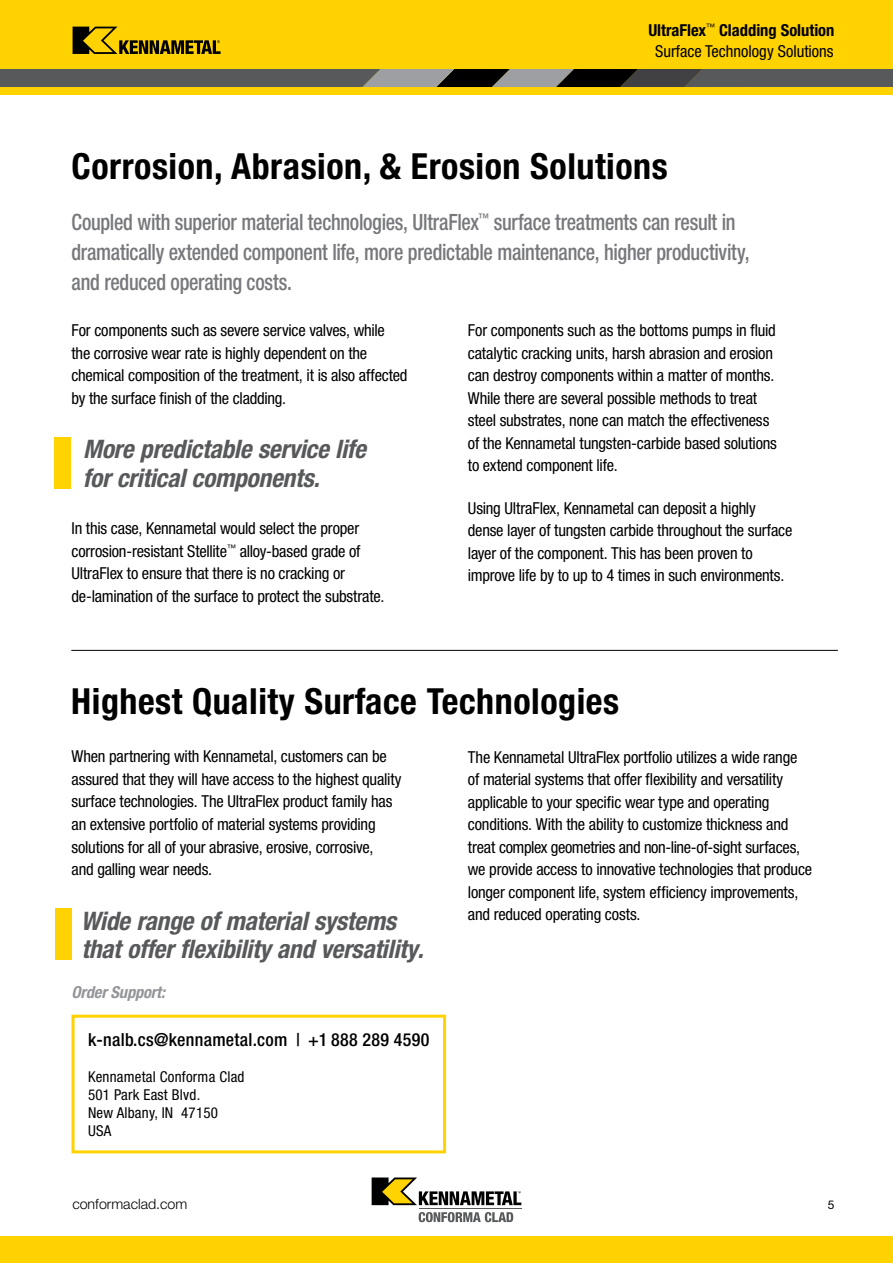
<style>
.page{position:relative;width:893px;height:1263px;background:#fff}
.page>*{position:absolute;margin:0;border:0;box-sizing:border-box;transform-origin:0 0}
.t1{font:700 condensed 36px "Helvetica Neue LT Std";letter-spacing:.015em;color:#000}
.t2{font:italic 700 condensed 25.5px/28.5px "Helvetica Neue LT Std";letter-spacing:-.01em;color:#58595b}
.t3{font:500 condensed 22.5px/30px "Helvetica Neue LT Std";letter-spacing:-.015em;color:#77787b;scale:.9 1}
.t4{font:500 condensed 18px "Helvetica Neue";letter-spacing:.015em;color:#000}
.t5{font:condensed 16.5px/22.5px "Helvetica Neue LT Std";letter-spacing:-.015em;color:#000}
.t6{font:700 condensed 16.5px "Helvetica Neue LT Std";color:#000}
.t7{font:italic 700 condensed 16.5px "Helvetica Neue";letter-spacing:-.01em;color:#939598}
.t8{font:condensed 15px/18px "Helvetica Neue";letter-spacing:.015em;color:#000}
.t9{font:300 14.25px "Helvetica Neue LT Std";color:#000}
.t10{font:12px "Helvetica Neue LT Std";color:#000}
.s1{font-family:"Helvetica Neue LT Std"}
</style>
<div class="page">
<div style="left:0;top:0;width:893px;height:94px;background:#ffd200"></div>
<div style="left:0;top:1236px;width:893px;height:27px;background:#ffd200"></div>
<svg style="left:73px;top:27px;width:148px;height:27px"></svg>
<svg style="left:0;top:69px;width:893px;height:18px;background:#555657"></svg>
<hr style="left:419px;top:1208px;width:102px;height:1px;background:#58595b">
<svg style="left:419px;top:1212px;width:94px;height:10px"></svg>
<svg style="left:372px;top:1177px;width:149px;height:28px"></svg>
<div style="left:54px;top:437px;width:17px;height:52px;background:#ffd200"></div>
<div style="left:55px;top:908px;width:17px;height:52px;background:#ffd200"></div>
<div style="left:72px;top:1015px;width:374px;height:138px;border:3px solid #ffd200"></div>
<hr style="left:71px;top:650px;width:767px;height:1px;background:#000">
<p class="t6" style="left:648px;top:20px;width:188px">UltraFlex<sup>™</sup> Cladding Solution</p>
<p class="t5" style="left:655px;top:39px;width:180px">Surface Technology Solutions</p>
<h1 class="t1" style="left:72px;top:144px;width:598px">Corrosion, Abrasion, &amp; Erosion Solutions</h1>
<h3 class="t3" style="left:72px;top:206px;width:755px">Coupled with superior material technologies, UltraFlex<sup>™</sup> surface treatments can result in dramatically extended component life, more predictable maintenance, higher productivity, and reduced operating costs.</h3>
<p class="t5" style="left:71px;top:319px;width:338px">For components such as severe service valves, while the corrosive wear rate is highly dependent on the chemical composition of the treatment, it is also affected by the surface finish of the cladding.</p>
<h2 class="t2" style="left:83px;top:435px;width:285px">More predictable service life for critical components.</h2>
<p class="t5" style="left:71px;top:517px;width:314px">In this case, Kennametal would select the proper corrosion-resistant Stellite<sup>™</sup> alloy-based grade of UltraFlex to ensure that there is no cracking or de-lamination of the surface to protect the substrate.</p>
<p class="t5" style="left:468px;top:319px;width:311px">For components such as the bottoms pumps in fluid catalytic cracking units, harsh abrasion and erosion can destroy components within a matter of months.<br>While there are several possible methods to treat steel substrates, none can match the effectiveness of the Kennametal tungsten-carbide based solutions to extend component life.</p>
<p class="t5" style="left:468px;top:497px;width:326px">Using UltraFlex, Kennametal can deposit a highly dense layer of tungsten carbide throughout the surface layer of the component. This has been proven to improve life by to up to 4 times in such environments.</p>
<h1 class="t1" style="left:71px;top:680px;width:549px">Highest Quality Surface Technologies</h1>
<p class="t5" style="left:72px;top:745px;width:332px">When partnering with Kennametal, customers can be assured that they will have access to the highest quality surface technologies. The UltraFlex product family has an extensive portfolio of material systems providing solutions for all of your abrasive, erosive, corrosive,<br>and galling wear needs.</p>
<p class="t5" style="left:468px;top:745px;width:346px">The Kennametal UltraFlex portfolio utilizes a wide range of material systems that offer flexibility and versatility applicable to your specific wear type and operating conditions. With the ability to customize thickness and treat complex geometries and non-line-of-sight surfaces, we provide access to innovative technologies that produce longer component life, system efficiency improvements,</p>
<h2 class="t2" style="left:81px;top:906px;width:317px">Wide range of material systems</h2>
<p class="t5" style="left:468px;top:903px;width:174px">and reduced operating costs.</p>
<h2 class="t2" style="left:81px;top:935px;width:344px">that offer flexibility and versatility.</h2>
<p class="t7" style="left:72px;top:982px;width:95px">Order Support:</p>
<p class="t4" style="left:88px;top:1029px;width:343px">k-nalb.cs@kennametal.com <span class="s1">| +1</span> 888 289 4590</p>
<p class="t8" style="left:88px;top:1068px;width:158px">Kennametal Conforma Clad<br>501 Park East Blvd.<br>New Albany, IN 47150<br>USA</p>
<p class="t9" style="left:72px;top:1195px;width:117px">conformaclad.com</p>
<p class="t10" style="left:828px;top:1197px;width:8px">5</p>
</div>
